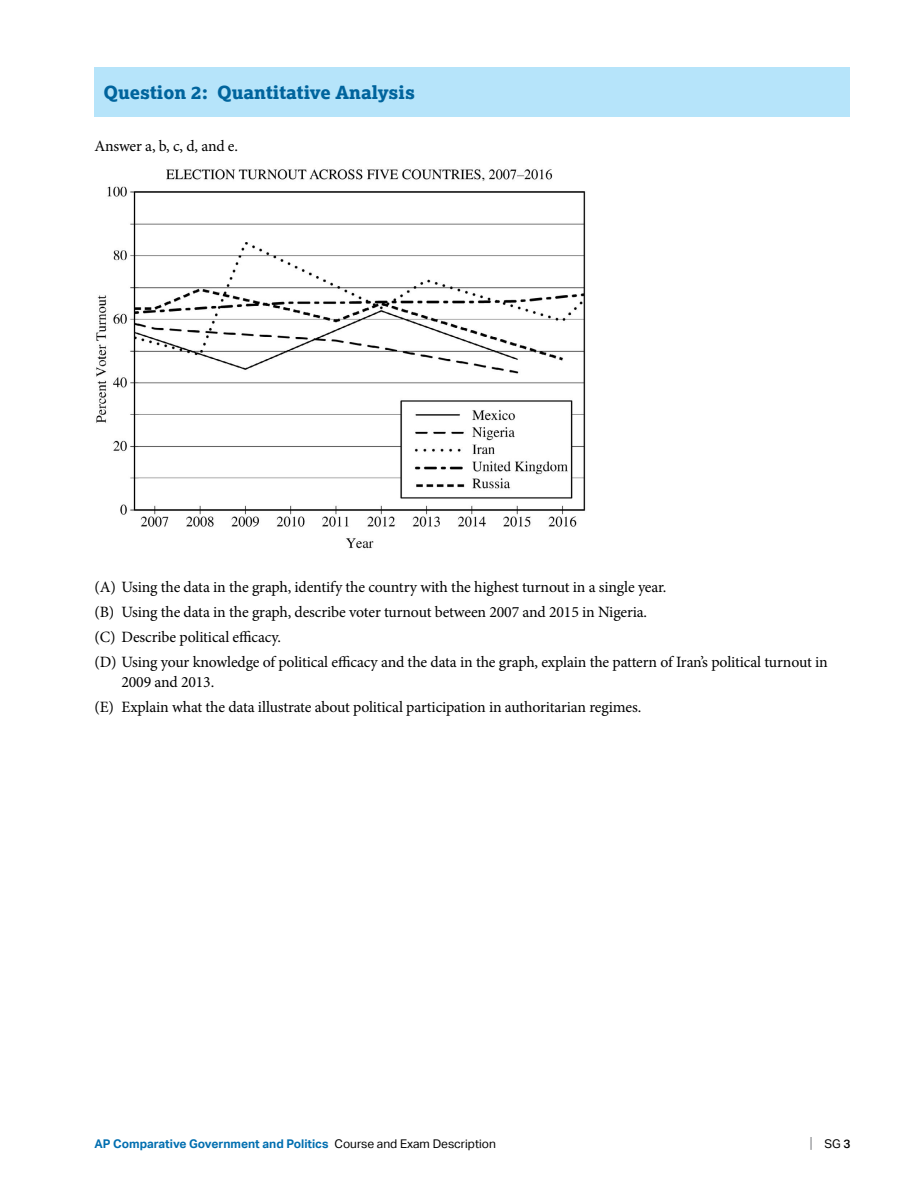
<style>
.page{position:relative;width:918px;height:1188px;background:#fff}
.page>*{position:absolute;margin:0;border:0;box-sizing:border-box;transform-origin:0 0}
.t1{font:800 18px "Lexia";color:#00649d}
.t2{font:15.75px/25px "Minion Pro";letter-spacing:-.01em;color:#000}
.t3{font:15px "Aktiv Grotesk";color:#808285;scale:.8 1}
.t4{font:700 12px "Aktiv Grotesk";color:#006eb0}
.t5{font:12px "Aktiv Grotesk";color:#000}
.s1{font-weight:400;color:#000}
.s2{font-weight:500}
</style>
<div class="page">
<div style="left:94px;top:68px;width:756px;height:49px;background:#b6e4fa"></div>
<img style="left:96px;top:169px;width:490px;height:380px">
<p class="t1" style="left:104px;top:81px;width:313px">Question 2: Quantitative Analysis</p>
<p class="t2" style="left:94px;top:133px;width:145px">Answer a, b, c, d, and e.</p>
<p class="t2" style="left:94px;top:574px;width:735px">(A) Using the data in the graph, identify the country with the highest turnout in a single year.<br>(B) Using the data in the graph, describe voter turnout between 2007 and 2015 in Nigeria.<br>(C) Describe political efficacy.<br>(D) Using your knowledge of political efficacy and the data in the graph, explain the pattern of Iran’s political turnout in</p>
<p class="t2" style="left:94px;top:670px;width:548px;text-indent:27px">2009 and 2013.<br>(E) Explain what the data illustrate about political participation in authoritarian regimes.</p>
<p class="t4" style="left:94px;top:1136px;width:403px">AP Comparative Government and Politics <span class="s1">Course and Exam Description</span></p>
<p class="t3" style="left:810px;top:1134px;width:5px">|</p>
<p class="t5" style="left:825px;top:1136px;width:27px">SG <span class="s2">3</span></p>
</div>
